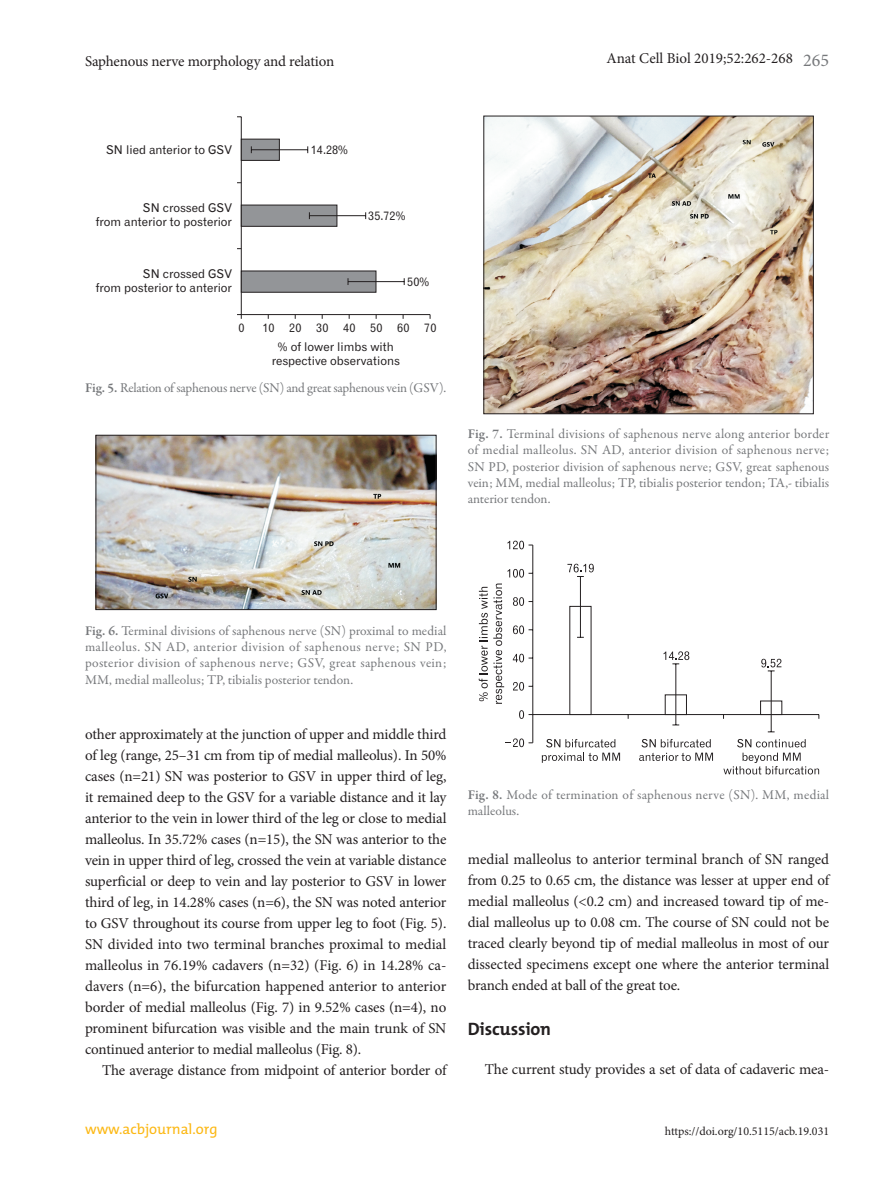
<style>
.page{position:relative;width:893px;height:1191px;background:#fff}
.page>*{position:absolute;margin:0;border:0;box-sizing:border-box;transform-origin:0 0}
.t1{font:700 18px "The Mix";letter-spacing:-.01em;color:#231f20}
.t2{font:15px/21px "Minion Pro";letter-spacing:-.01em;color:#231f20;text-align:justify}
.t3{font:14.7px "The Mix";color:#fcb814}
.t4{font:13.5px/16.2px "Garamond Premr Pro";color:#76787b;text-align:justify}
.t5{font:13.5px "Garamond Premr Pro";letter-spacing:-.02em;color:#76787b}
.t6{font:12px/14.4px "Gothic 720 BT Roman B";color:#231f20;text-align:right}
.t7{font:12px "Minion Pro";color:#231f20}
.s1{font-size:18px;color:#76787b}
.s2{font-weight:600}
</style>
<div class="page">
<svg style="left:237px;top:116px;width:194px;height:203px"></svg>
<img style="left:98px;top:437px;width:336px;height:171px">
<div style="left:96px;top:435px;width:340px;height:175px;border:1px solid #231f20"></div>
<svg style="left:507px;top:540px;width:26px;height:9px"></svg>
<svg style="left:506px;top:738px;width:27px;height:9px"></svg>
<svg style="left:479px;top:583px;width:25px;height:121px"></svg>
<svg style="left:507px;top:569px;width:25px;height:8px"></svg>
<svg style="left:513px;top:597px;width:19px;height:9px"></svg>
<svg style="left:513px;top:625px;width:19px;height:9px"></svg>
<svg style="left:513px;top:653px;width:19px;height:9px"></svg>
<svg style="left:513px;top:682px;width:19px;height:8px"></svg>
<svg style="left:519px;top:710px;width:13px;height:9px"></svg>
<hr style="left:532px;top:545px;width:1px;height:198px;background:#231f20">
<hr style="left:533px;top:714px;width:286px;height:1px;background:#231f20">
<svg style="left:542px;top:739px;width:78px;height:24px"></svg>
<div style="left:569px;top:606px;width:22px;height:109px;background:#fff"></div>
<hr style="left:580px;top:576px;width:1px;height:61px;background:#231f20">
<svg style="left:567px;top:564px;width:27px;height:13px"></svg>
<svg style="left:639px;top:739px;width:74px;height:22px"></svg>
<div style="left:665px;top:694px;width:22px;height:21px;background:#fff;border:1px solid #231f20"></div>
<hr style="left:675px;top:664px;width:1px;height:61px;background:#231f20">
<svg style="left:663px;top:651px;width:26px;height:13px"></svg>
<svg style="left:723px;top:739px;width:96px;height:35px"></svg>
<div style="left:760px;top:700px;width:22px;height:15px;background:#fff;border:1px solid #231f20"></div>
<hr style="left:771px;top:671px;width:1px;height:61px;background:#231f20">
<svg style="left:761px;top:659px;width:20px;height:12px"></svg>
<img style="left:486px;top:118px;width:326px;height:294px">
<div style="left:484px;top:116px;width:330px;height:298px;border:1px solid #231f20"></div>
<p class="t2" style="left:85px;top:50px;width:251px">Saphenous nerve morphology and relation</p>
<p class="t2" style="left:606px;top:48px;width:224px">Anat Cell Biol 2019;52:262-268 <span class="s1">265</span></p>
<p class="t6" style="left:106px;top:143px;width:127px">SN lied anterior to GSV</p>
<p class="t6" style="left:96px;top:201px;width:138px">SN crossed GSV<br>from anterior to posterior</p>
<p class="t6" style="left:96px;top:267px;width:138px">SN crossed GSV<br>from posterior to anterior</p>
<p class="t6" style="left:238px;top:321px;width:8px">0</p>
<p class="t6" style="left:311px;top:143px;width:39px">14.28%</p>
<p class="t6" style="left:368px;top:209px;width:39px">35.72%</p>
<p class="t6" style="left:407px;top:275px;width:23px">50%</p>
<p class="t6" style="left:262px;top:321px;width:149px">10 20 30 40 50 60</p>
<p class="t6" style="left:272px;top:340px;width:130px;text-align:center">% of lower limbs with respective observations</p>
<p class="t6" style="left:424px;top:321px;width:14px">70</p>
<p class="t5" style="left:85px;top:379px;width:363px"><span class="s2">Fig. 5.</span> Relation of saphenous nerve (SN) and great saphenous vein (GSV).</p>
<p class="t4" style="left:468px;top:426px;width:363px"><span class="s2">Fig. 7.</span> Terminal divisions of saphenous nerve along anterior border of medial malleolus. SN AD, anterior division of saphenous nerve; SN PD, posterior division of saphenous nerve; GSV, great saphenous vein; MM, medial malleolus; TP, tibialis posterior tendon; TA,- tibialis anterior tendon.</p>
<p class="t4" style="left:85px;top:623px;width:363px"><span class="s2">Fig. 6.</span> Terminal divisions of saphenous nerve (SN) proximal to medial malleolus. SN AD, anterior division of saphenous nerve; SN PD, posterior division of saphenous nerve; GSV, great saphenous vein; MM, medial malleolus; TP, tibialis posterior tendon.</p>
<p class="t2" style="left:85px;top:723px;width:363px">other approximately at the junction of upper and middle third of leg (range, 25–31 cm from tip of medial malleolus). In 50% cases (n=21) SN was posterior to GSV in upper third of leg, it remained deep to the GSV for a variable distance and it lay anterior to the vein in lower third of the leg or close to medial malleolus. In 35.72% cases (n=15), the SN was anterior to the vein in upper third of leg, crossed the vein at variable distance superficial or deep to vein and lay posterior to GSV in lower third of leg, in 14.28% cases (n=6), the SN was noted anterior to GSV throughout its course from upper leg to foot (Fig. 5).<br>SN divided into two terminal branches proximal to medial malleolus in 76.19% cadavers (n=32) (Fig. 6) in 14.28% ca&shy;davers (n=6), the bifurcation happened anterior to anterior border of medial malleolus (Fig. 7) in 9.52% cases (n=4), no prominent bifurcation was visible and the main trunk of SN continued anterior to medial malleolus (Fig. 8).</p>
<p class="t2" style="left:102px;top:1059px;width:346px">The average distance from midpoint of anterior border of</p>
<p class="t3" style="left:85px;top:1117px;width:134px">www.acbjournal.org</p>
<p class="t4" style="left:468px;top:787px;width:363px"><span class="s2">Fig. 8.</span> Mode of termination of saphenous nerve (SN). MM, medial malleolus.</p>
<p class="t2" style="left:468px;top:848px;width:363px">medial malleolus to anterior terminal branch of SN ranged from 0.25 to 0.65 cm, the distance was lesser at upper end of medial malleolus (&lt;0.2 cm) and increased toward tip of me&shy;dial malleolus up to 0.08 cm. The course of SN could not be traced clearly beyond tip of medial malleolus in most of our dissected specimens except one where the anterior terminal branch ended at ball of the great toe.</p>
<p class="t1" style="left:468px;top:1013px;width:85px">Discussion</p>
<p class="t2" style="left:485px;top:1058px;width:346px">The current study provides a set of data of cadaveric mea-</p>
<p class="t7" style="left:665px;top:1123px;width:166px">https://doi.org/10.5115/acb.19.031</p>
</div>
